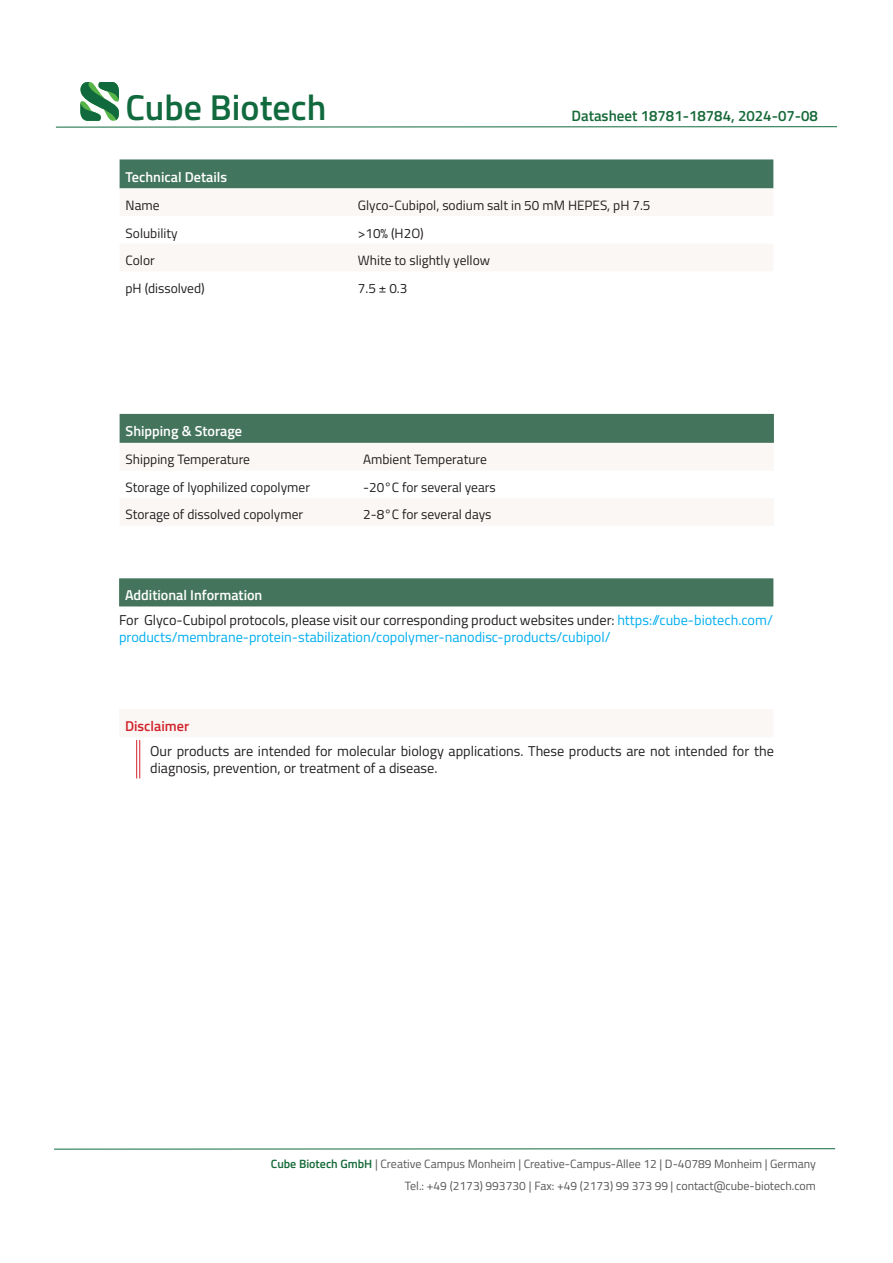
<style>
.page{position:relative;width:893px;height:1263px;background:#fff}
.page>*{position:absolute;margin:0;border:0;box-sizing:border-box;transform-origin:0 0}
.t1{font:600 36px "Titillium Web";color:#116a3e}
.t2{font:600 15px "Titillium Web";color:#166938}
.t3{font:14.25px/16.5px "Titillium Web";color:#00aeef}
.t4{font:14.25px/16.5px "Titillium Web";color:#231f20}
.t5{font:600 14.25px "Titillium Web";color:#fff}
.t6{font:600 14.25px "Titillium Web";color:#d1232a}
.t7{font:13.5px "Titillium Web";color:#231f20}
.t8{font:12px "Titillium Web";color:#575756}
.s1{color:#231f20}
.s2{font-weight:600;color:#166938}
</style>
<div class="page">
<div style="left:120px;top:159px;width:653px;height:29px;background:#41755d"></div>
<svg style="left:120px;top:188px;width:653px;height:1px"></svg>
<div style="left:120px;top:414px;width:654px;height:29px;background:#44755c"></div>
<hr style="left:139px;top:740px;width:1px;height:38px;background:#d1232a">
<hr style="left:136px;top:740px;width:1px;height:38px;background:#d1232a">
<div style="left:119px;top:578px;width:654px;height:28px;background:#44755c"></div>
<svg style="left:80px;top:82px;width:39px;height:39px"></svg>
<hr style="left:56px;top:126px;width:781px;height:1px;background:#116a3e">
<hr style="left:54px;top:1148px;width:781px;height:1px;background:#116a3e">
<h1 class="t1" style="left:125px;top:81px;width:203px">Cube Biotech</h1>
<p class="t2" style="left:571px;top:104px;width:248px">Datasheet 18781-18784, 2024-07-08</p>
<p class="t5" style="left:126px;top:166px;width:103px">Technical Details</p>
<p class="t7" style="left:126px;top:195px;width:35px">Name</p>
<p class="t7" style="left:358px;top:195px;width:294px">Glyco-Cubipol, sodium salt in 50 mM HEPES, pH 7.5</p>
<p class="t7" style="left:126px;top:223px;width:54px">Solubility</p>
<p class="t7" style="left:358px;top:223px;width:67px">&gt;10% (H2O)</p>
<p class="t7" style="left:126px;top:251px;width:31px">Color</p>
<p class="t7" style="left:358px;top:251px;width:134px">White to slightly yellow</p>
<p class="t7" style="left:126px;top:278px;width:81px">pH (dissolved)</p>
<p class="t7" style="left:358px;top:278px;width:51px">7.5 ± 0.3</p>
<p class="t5" style="left:126px;top:420px;width:118px">Shipping &amp; Storage</p>
<p class="t7" style="left:126px;top:450px;width:126px">Shipping Temperature</p>
<p class="t7" style="left:363px;top:450px;width:125px">Ambient Temperature</p>
<p class="t7" style="left:126px;top:477px;width:186px">Storage of lyophilized copolymer</p>
<p class="t7" style="left:363px;top:477px;width:134px">-20°C for several years</p>
<p class="t7" style="left:126px;top:505px;width:179px">Storage of dissolved copolymer</p>
<p class="t7" style="left:363px;top:505px;width:130px">2-8°C for several days</p>
<p class="t5" style="left:125px;top:585px;width:139px">Additional Information</p>
<p class="t3" style="left:119px;top:611px;width:655px"><span class="s1">For Glyco-Cubipol protocols, please visit our corresponding product websites under:</span> https://cube-biotech.com/ products/membrane-protein-stabilization/copolymer-nanodisc-products/cubipol/</p>
<p class="t6" style="left:125px;top:715px;width:66px">Disclaimer</p>
<p class="t4" style="left:150px;top:742px;width:625px">Our products are intended for molecular biology applications. These products are not intended for the diagnosis, prevention, or treatment of a disease.</p>
<p class="t8" style="left:271px;top:1155px;width:547px"><span class="s2">Cube Biotech GmbH</span> | Creative Campus Monheim | Creative-Campus-Allee 12 | D-40789 Monheim | Germany</p>
<p class="t8" style="left:405px;top:1177px;width:412px">Tel.: +49 (2173) 993730 | Fax: +49 (2173) 99 373 99 | contact@cube-biotech.com</p>
</div>
